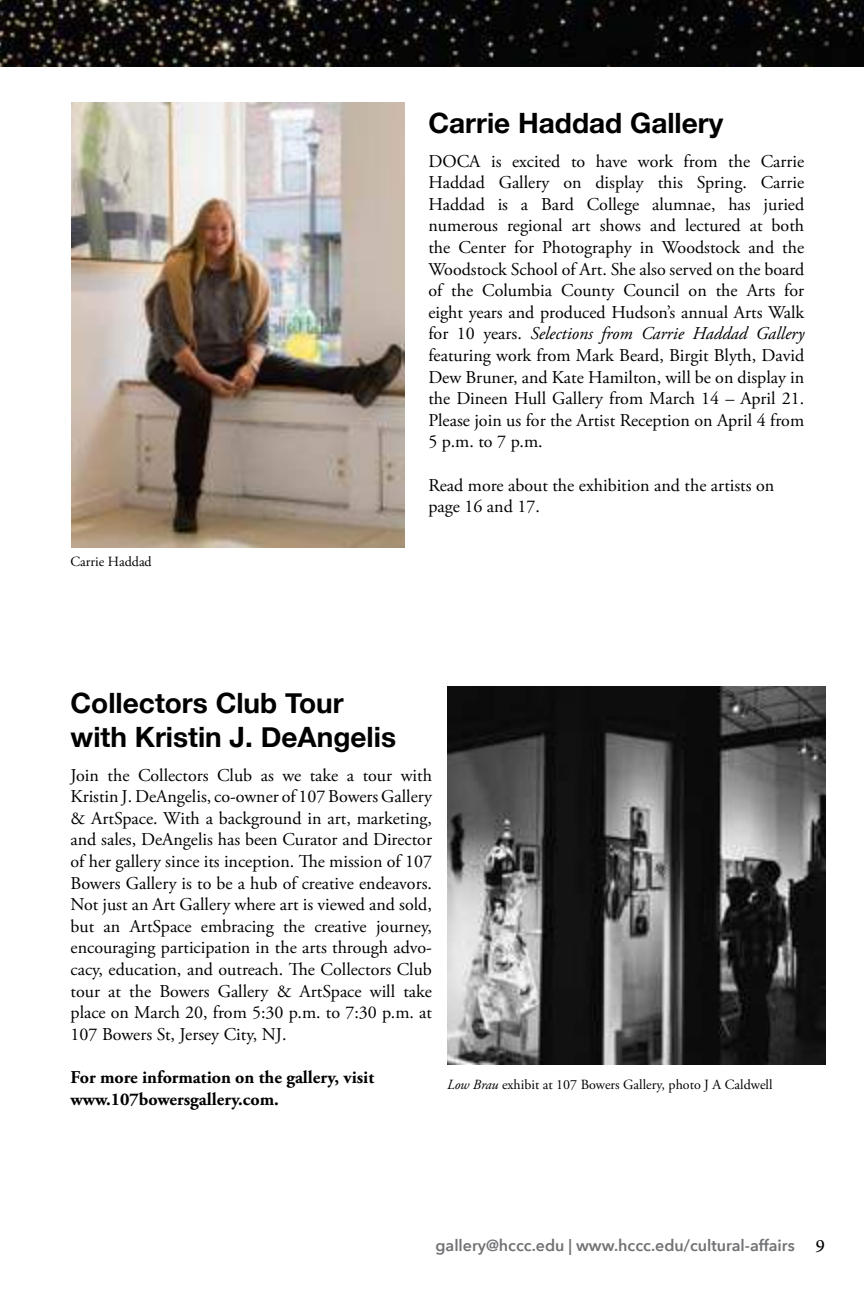
<style>
.page{position:relative;width:864px;height:1296px;background:#fff}
.page>*{position:absolute;margin:0;border:0;box-sizing:border-box;transform-origin:0 0}
.t1{font:700 28px/33.6px "Helvetica Neue";color:#000}
.t2{font:18px/21.6px "Adobe Garamond Pro";color:#000;text-align:justify}
.t3{font:700 18px/21.6px "Adobe Garamond Pro";color:#000}
.t4{font:600 16px "Avenir Next";color:#717275}
.t5{font:14px "Adobe Garamond Pro";color:#000}
.s1{font-style:italic}
.s2{font-family:"Minion Pro";font-weight:400;font-size:20px;color:#000}
</style>
<div class="page">
<img style="left:447px;top:686px;width:378px;height:378px">
<img style="left:72px;top:103px;width:333px;height:444px">
<img style="left:0;top:0;width:864px;height:67px">
<p class="t5" style="left:71px;top:553px;width:83px">Carrie Haddad</p>
<h1 class="t1" style="left:428px;top:107px;width:296px">Carrie Haddad Gallery</h1>
<p class="t2" style="left:428px;top:151px;width:377px">DOCA is excited to have work from the Carrie Haddad Gallery on display this Spring. Carrie Haddad is a Bard College alumnae, has juried numerous regional art shows and lectured at both the Center for Photography in Woodstock and the Woodstock School of Art. She also served on the board of the Columbia County Council on the Arts for eight years and produced Hudson’s annual Arts Walk for 10 years. <span class="s1">Selections from Carrie Haddad Gallery </span>featuring work from Mark Beard, Birgit Blyth, David Dew Bruner, and Kate Hamilton, will be on display in the Dineen Hull Gallery from March 14 – April 21.<br>Please join us for the Artist Reception on April 4 from 5 p.m. to 7 p.m.</p>
<p class="t2" style="left:428px;top:475px;width:347px">Read more about the exhibition and the artists on page 16 and 17.</p>
<h1 class="t1" style="left:71px;top:687px;width:327px">Collectors Club Tour with Kristin J. DeAngelis</h1>
<p class="t2" style="left:71px;top:765px;width:363px">Join the Collectors Club as we take a tour with Kristin J. DeAngelis, co-owner of 107 Bowers Gallery &amp; ArtSpace. With a background in art, marketing, and sales, DeAngelis has been Curator and Director of her gallery since its inception. The mission of 107<br>Bowers Gallery is to be a hub of creative endeavors.<br>Not just an Art Gallery where art is viewed and sold, but an ArtSpace embracing the creative journey, encouraging participation in the arts through advo&shy;cacy, education, and outreach. The Collectors Club tour at the Bowers Gallery &amp; ArtSpace will take place on March 20, from 5:30 p.m. to 7:30 p.m. at 107 Bowers St, Jersey City, NJ.</p>
<p class="t3" style="left:71px;top:1067px;width:305px">For more information on the gallery, visit www.107bowersgallery.com.</p>
<p class="t5" style="left:447px;top:1076px;width:327px"><span class="s1">Low Brau</span> exhibit at 107 Bowers Gallery, photo J A Caldwell</p>
<p class="t4" style="left:435px;top:1231px;width:391px">gallery@hccc.edu | www.hccc.edu/cultural-affairs <span class="s2">9</span></p>
</div>
